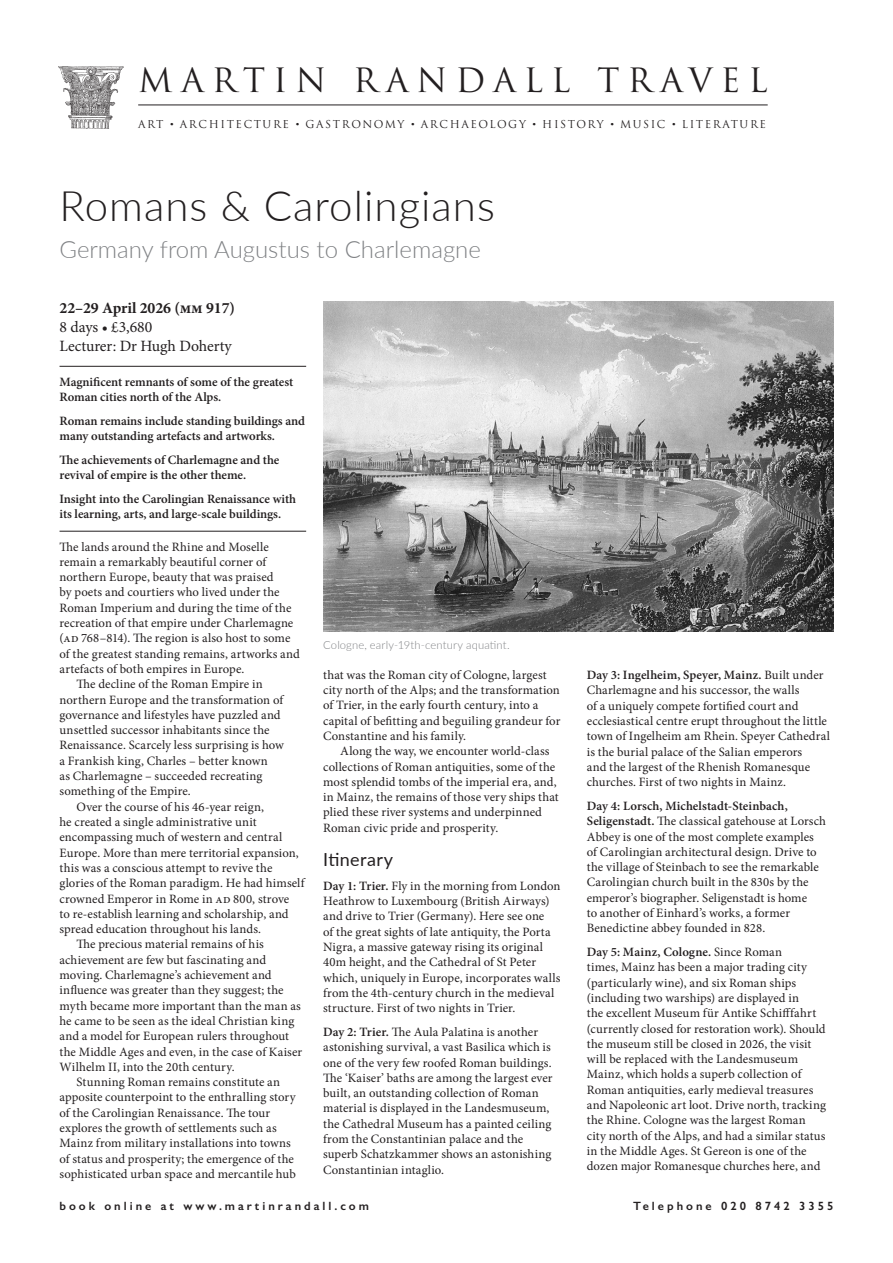
<style>
.page{position:relative;width:893px;height:1263px;background:#fff}
.page>*{position:absolute;margin:0;border:0;box-sizing:border-box;transform-origin:0 0}
.A1_A_tour_title{font:300 42px "Lato";letter-spacing:.025em;color:#231f20}
.MRT_header_22_5_Trajan{font:32.7px "Trajan Pro";letter-spacing:.245em;color:#231f20}
.A2_Tour_subtitle{font:300 24px "Lato";color:#808285}
.D3_Itinerary_heading{font:18px "Lato";letter-spacing:.02em;color:#231f20}
.B3_Dates_line_3___4_Min{font:15.75px "Minion Pro";letter-spacing:-.005em;color:#231f20}
.B1_Dates_line_1_bld_Min{font:700 15.75px "Minion Pro";letter-spacing:-.005em;color:#231f20}
.B2_Dates_line_2_Min{font:15.75px "Minion Pro";color:#231f20}
.D4_Itinerary{font:12.75px/15.3px "Minion Pro";letter-spacing:.005em;color:#231f20}
.D2_Introduction{font:12.75px/15.3px "Minion Pro";letter-spacing:.005em;color:#231f20}
.D1_Introduction_first_para{font:12.75px/15.3px "Minion Pro";letter-spacing:.005em;color:#231f20}
.C2_Highlights_no_rule{font:600 12.75px/15.3px "Minion Pro";letter-spacing:-.005em;color:#231f20}
.C3_Highlights_bottom_rule{font:600 12.75px/15.3px "Minion Pro";letter-spacing:-.005em;color:#231f20}
.C1_Highlights_top_rule{font:600 12.75px/15.3px "Minion Pro";letter-spacing:-.005em;color:#231f20}
.t1{font:600 12px "Gill Sans";letter-spacing:.25em;color:#231f20}
.Illustration_caption{font:300 11.25px "Lato";letter-spacing:.01em;color:#808285}
.MRT_subtitle_8_Trajan{font:10.65px "Trajan Pro";letter-spacing:.15em;color:#231f20}
.s1{font-family:"Adobe Caslon Pro"}
.s2{font-weight:600}
</style>
<div class="page">
<img style="left:58px;top:66px;width:66px;height:63px">
<hr style="left:138px;top:105px;width:630px;height:1px;background:#231f20">
<hr style="left:60px;top:366px;width:246px;height:1px;background:#231f20">
<hr style="left:60px;top:531px;width:246px;height:1px;background:#231f20">
<img style="left:323px;top:302px;width:510px;height:329px">
<p class="MRT_header_22_5_Trajan" style="left:138px;top:59px;width:631px">MARTIN RANDALL TRAVEL</p>
<p class="MRT_subtitle_8_Trajan" style="left:138px;top:117px;width:629px">ART <span class="s1">•</span> ARCHITECTURE <span class="s1">•</span> GASTRONOMY <span class="s1">•</span> ARCHAEOLOGY <span class="s1">•</span> HISTORY <span class="s1">•</span> MUSIC <span class="s1">•</span> LITERATURE</p>
<p class="A1_A_tour_title" style="left:60px;top:177px;width:437px">Romans &amp; Carolingians</p>
<p class="A2_Tour_subtitle" style="left:60px;top:233px;width:423px">Germany from Augustus to Charlemagne</p>
<p class="B1_Dates_line_1_bld_Min" style="left:60px;top:297px;width:177px">22–29 April 2026 (mm 917)</p>
<p class="B2_Dates_line_2_Min" style="left:60px;top:317px;width:94px">8 days • £3,680</p>
<p class="B3_Dates_line_3___4_Min" style="left:60px;top:336px;width:174px">Lecturer: Dr Hugh Doherty</p>
<p class="C1_Highlights_top_rule" style="left:60px;top:374px;width:235px">Magnificent remnants of some of the greatest<br>Roman cities north of the Alps.</p>
<p class="C2_Highlights_no_rule" style="left:60px;top:413px;width:247px">Roman remains include standing buildings and many outstanding artefacts and artworks.</p>
<p class="C2_Highlights_no_rule" style="left:60px;top:452px;width:221px">The achievements of Charlemagne and the revival of empire is the other theme.</p>
<p class="C3_Highlights_bottom_rule" style="left:60px;top:491px;width:238px">Insight into the Carolingian Renaissance with its learning, arts, and large-scale buildings.</p>
<p class="D1_Introduction_first_para" style="left:60px;top:539px;width:242px">The lands around the Rhine and Moselle remain a remarkably beautiful corner of northern Europe, beauty that was praised<br>by poets and courtiers who lived under the Roman Imperium and during the time of the recreation of that empire under Charlemagne (ad 768–814). The region is also host to some of the greatest standing remains, artworks and artefacts of both empires in Europe.</p>
<p class="D2_Introduction" style="left:60px;top:677px;width:226px;text-indent:17px">The decline of the Roman Empire in northern Europe and the transformation of governance and lifestyles have puzzled and unsettled successor inhabitants since the Renaissance. Scarcely less surprising is how a Frankish king, Charles – better known<br>as Charlemagne – succeeded recreating something of the Empire.</p>
<p class="D2_Introduction" style="left:60px;top:799px;width:247px;text-indent:17px">Over the course of his 46-year reign,<br>he created a single administrative unit encompassing much of western and central Europe. More than mere territorial expansion, this was a conscious attempt to revive the glories of the Roman paradigm. He had himself crowned Emperor in Rome in ad 800, strove<br>to re-establish learning and scholarship, and spread education throughout his lands.</p>
<p class="D2_Introduction" style="left:60px;top:937px;width:244px;text-indent:17px">The precious material remains of his achievement are few but fascinating and moving. Charlemagne’s achievement and influence was greater than they suggest; the myth became more important than the man as he came to be seen as the ideal Christian king and a model for European rulers throughout the Middle Ages and even, in the case of Kaiser Wilhelm II, into the 20th century.</p>
<p class="D2_Introduction" style="left:60px;top:1074px;width:238px;text-indent:17px">Stunning Roman remains constitute an apposite counterpoint to the enthralling story of the Carolingian Renaissance. The tour explores the growth of settlements such as Mainz from military installations into towns of status and prosperity; the emergence of the sophisticated urban space and mercantile hub</p>
<p class="Illustration_caption" style="left:323px;top:637px;width:188px">Cologne, early-19th-century aquatint.</p>
<p class="D2_Introduction" style="left:323px;top:667px;width:239px">that was the Roman city of Cologne, largest city north of the Alps; and the transformation of Trier, in the early fourth century, into a capital of befitting and beguiling grandeur for Constantine and his family.</p>
<p class="D2_Introduction" style="left:323px;top:743px;width:237px;text-indent:17px">Along the way, we encounter world-class collections of Roman antiquities, some of the most splendid tombs of the imperial era, and, in Mainz, the remains of those very ships that plied these river systems and underpinned Roman civic pride and prosperity.</p>
<p class="D3_Itinerary_heading" style="left:323px;top:847px;width:72px">Itinerary</p>
<p class="D4_Itinerary" style="left:323px;top:878px;width:239px"><span class="s2">Day 1: Trier.</span> Fly in the morning from London Heathrow to Luxembourg (British Airways) and drive to Trier (Germany). Here see one<br>of the great sights of late antiquity, the Porta Nigra, a massive gateway rising its original 40m height, and the Cathedral of St Peter which, uniquely in Europe, incorporates walls from the 4th-century church in the medieval structure. First of two nights in Trier.</p>
<p class="D4_Itinerary" style="left:323px;top:1024px;width:231px"><span class="s2">Day 2: Trier.</span> The Aula Palatina is another astonishing survival, a vast Basilica which is one of the very few roofed Roman buildings.<br>The ‘Kaiser’ baths are among the largest ever built, an outstanding collection of Roman material is displayed in the Landesmuseum, the Cathedral Museum has a painted ceiling from the Constantinian palace and the superb Schatzkammer shows an astonishing Constantinian intaglio.</p>
<p class="D4_Itinerary" style="left:587px;top:667px;width:245px"><span class="s2">Day 3: Ingelheim, Speyer, Mainz.</span> Built under Charlemagne and his successor, the walls<br>of a uniquely compete fortified court and ecclesiastical centre erupt throughout the little town of Ingelheim am Rhein. Speyer Cathedral is the burial palace of the Salian emperors<br>and the largest of the Rhenish Romanesque churches. First of two nights in Mainz.</p>
<p class="D4_Itinerary" style="left:587px;top:798px;width:241px"><span class="s2">Day 4: Lorsch, Michelstadt-Steinbach, Seligenstadt.</span> The classical gatehouse at Lorsch Abbey is one of the most complete examples of Carolingian architectural design. Drive to the village of Steinbach to see the remarkable Carolingian church built in the 830s by the emperor’s biographer. Seligenstadt is home<br>to another of Einhard’s works, a former Benedictine abbey founded in 828.</p>
<p class="D4_Itinerary" style="left:587px;top:944px;width:241px"><span class="s2">Day 5: Mainz, Cologne.</span> Since Roman<br>times, Mainz has been a major trading city (particularly wine), and six Roman ships (including two warships) are displayed in<br>the excellent Museum für Antike Schifffahrt (currently closed for restoration work). Should the museum still be closed in 2026, the visit will be replaced with the Landesmuseum Mainz, which holds a superb collection of Roman antiquities, early medieval treasures and Napoleonic art loot. Drive north, tracking the Rhine. Cologne was the largest Roman city north of the Alps, and had a similar status in the Middle Ages. St Gereon is one of the dozen major Romanesque churches here, and</p>
<p class="t1" style="left:60px;top:1199px;width:311px">book online at www.martinrandall.com</p>
<p class="t1" style="left:633px;top:1199px;width:202px">Telephone 020 8742 3355</p>
</div>
